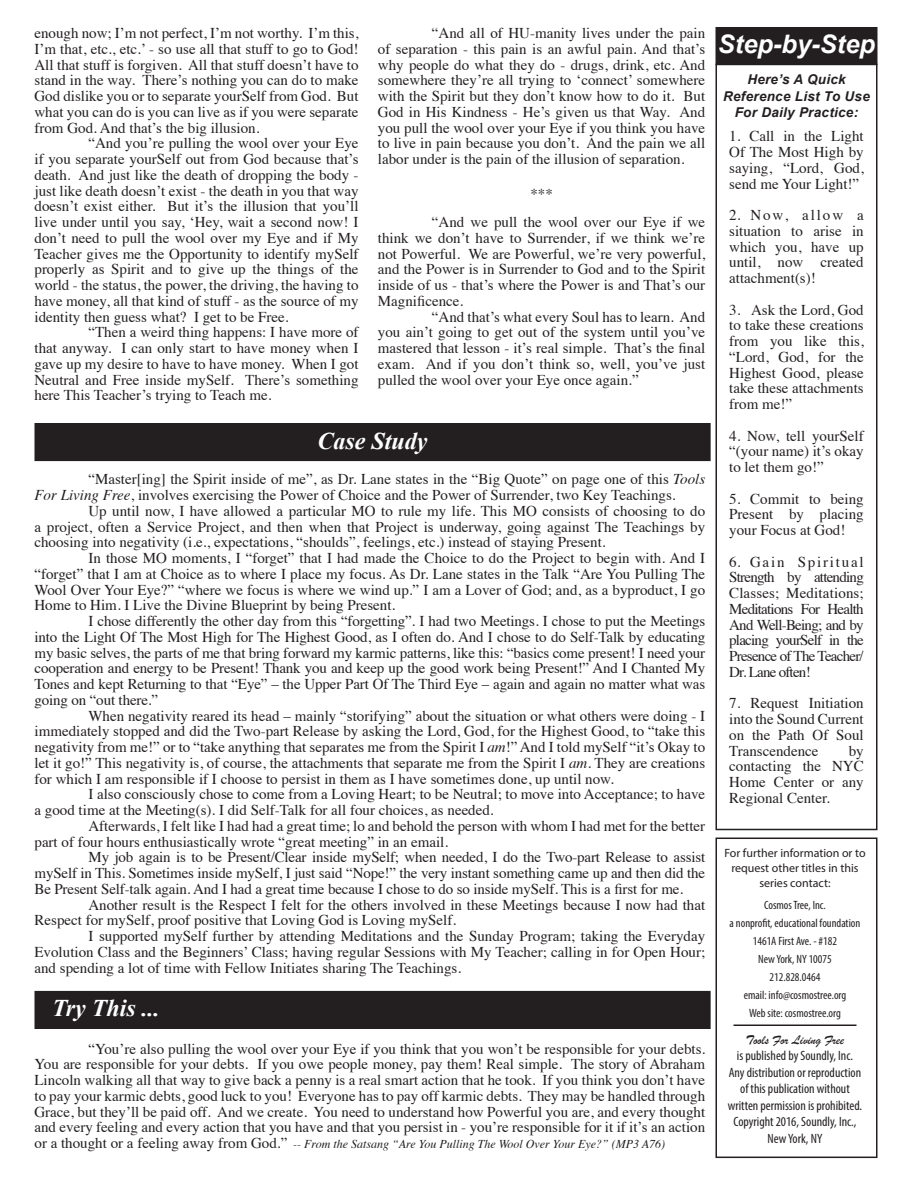
<style>
.page{position:relative;width:918px;height:1188px;background:#fff}
.page>*{position:absolute;margin:0;border:0;box-sizing:border-box;transform-origin:0 0}
.t1{font:italic 700 25.5px "Arial";color:#fff}
.t2{font:italic 700 24px "Times New Roman";color:#fff}
.t3{font:15px/15.8px "Times";color:#231f20;text-align:justify}
.t4{font:condensed 13.5px/16.5px "Myriad Pro";color:#231f20;text-align:center}
.t5{font:italic 700 13.5px/16.5px "Arial";letter-spacing:.02em;color:#231f20;text-align:center}
.t6{font:13.5px "Brush Script";color:#231f20}
.t7{font:condensed 12px/18px "Myriad Pro";color:#231f20;text-align:center}
.t8{font:italic 12px "Times";color:#231f20}
.t9{font:12px/15px "Myriad Pro";color:#231f20;text-align:center}
.s1{font-style:italic}
.s2{font-style:normal;font-size:15px}
</style>
<div class="page">
<div style="left:35px;top:992px;width:675px;height:36px;background:#231f20"></div>
<div style="left:34px;top:991px;width:677px;height:38px;border:2px solid #231f20"></div>
<div style="left:716px;top:28px;width:161px;height:36px;background:#231f20"></div>
<div style="left:716px;top:27px;width:162px;height:38px;border:2px solid #231f20"></div>
<div style="left:35px;top:424px;width:675px;height:36px;background:#231f20"></div>
<div style="left:34px;top:423px;width:677px;height:38px;border:2px solid #231f20"></div>
<div style="left:716px;top:64px;width:162px;height:766px;border:2px solid #231f20"></div>
<div style="left:716px;top:838px;width:162px;height:320px;border:2px solid #231f20"></div>
<hr style="left:734px;top:1024px;width:122px;height:2px;background:#231f20">
<p class="t3" style="left:35px;top:24px;width:326px">enough now; I’m not perfect, I’m not worthy. I’m this, I’m that, etc., etc.’ - so use all that stuff to go to God!<br>All that stuff is forgiven. All that stuff doesn’t have to stand in the way. There’s nothing you can do to make God dislike you or to separate yourSelf from God. But what you can do is you can live as if you were separate from God. And that’s the big illusion.</p>
<p class="t3" style="left:35px;top:134px;width:326px;text-indent:54px">“And you’re pulling the wool over your Eye if you separate yourSelf out from God because that’s death. And just like the death of dropping the body - just like death doesn’t exist - the death in you that way doesn’t exist either. But it’s the illusion that you’ll live under until you say, ‘Hey, wait a second now! I don’t need to pull the wool over my Eye and if My Teacher gives me the Opportunity to identify mySelf properly as Spirit and to give up the things of the world - the status, the power, the driving, the having to have money, all that kind of stuff - as the source of my identity then guess what? I get to be Free.</p>
<p class="t3" style="left:35px;top:323px;width:326px;text-indent:54px">“Then a weird thing happens: I have more of that anyway. I can only start to have money when I gave up my desire to have to have money. When I got Neutral and Free inside mySelf. There’s something here This Teacher’s trying to Teach me.</p>
<p class="t3" style="left:378px;top:24px;width:329px;text-indent:54px">“And all of HU-manity lives under the pain of separation - this pain is an awful pain. And that’s why people do what they do - drugs, drink, etc. And somewhere they’re all trying to ‘connect’ somewhere with the Spirit but they don’t know how to do it. But God in His Kindness - He’s given us that Way. And you pull the wool over your Eye if you think you have to live in pain because you don’t. And the pain we all labor under is the pain of the illusion of separation.</p>
<p class="t3" style="left:432px;top:178px;width:275px;line-height:28.5px;text-indent:98px">***<br>“And we pull the wool over our Eye if we</p>
<p class="t3" style="left:378px;top:229px;width:329px">think we don’t have to Surrender, if we think we’re not Powerful. We are Powerful, we’re very powerful, and the Power is in Surrender to God and to the Spirit inside of us - that’s where the Power is and That’s our Magnificence.</p>
<p class="t3" style="left:378px;top:308px;width:329px;text-indent:54px">“And that’s what every Soul has to learn. And you ain’t going to get out of the system until you’ve mastered that lesson - it’s real simple. That’s the final exam. And if you don’t think so, well, you’ve just pulled the wool over your Eye once again.”</p>
<h2 class="t2" style="left:318px;top:425px;width:112px">Case Study</h2>
<p class="t3" style="left:34px;top:470px;width:672px;text-indent:54px">“Master[ing] the Spirit inside of me”, as Dr. Lane states in the “Big Quote” on page one of this <span class="s1">Tools<br>For Living Free</span>, involves exercising the Power of Choice and the Power of Surrender, two Key Teachings.</p>
<p class="t3" style="left:34px;top:502px;width:672px;text-indent:54px">Up until now, I have allowed a particular MO to rule my life. This MO consists of choosing to do a project, often a Service Project, and then when that Project is underway, going against The Teachings by choosing into negativity (i.e., expectations, “shoulds”, feelings, etc.) instead of staying Present.</p>
<p class="t3" style="left:34px;top:549px;width:672px;text-indent:54px">In those MO moments, I “forget” that I had made the Choice to do the Project to begin with. And I “forget” that I am at Choice as to where I place my focus. As Dr. Lane states in the Talk “Are You Pulling The Wool Over Your Eye?” “where we focus is where we wind up.” I am a Lover of God; and, as a byproduct, I go Home to Him. I Live the Divine Blueprint by being Present.</p>
<p class="t3" style="left:34px;top:612px;width:672px;text-indent:54px">I chose differently the other day from this “forgetting”. I had two Meetings. I chose to put the Meetings into the Light Of The Most High for The Highest Good, as I often do. And I chose to do Self-Talk by educating my basic selves, the parts of me that bring forward my karmic patterns, like this: “basics come present! I need your cooperation and energy to be Present! Thank you and keep up the good work being Present!” And I Chanted My Tones and kept Returning to that “Eye” – the Upper Part Of The Third Eye – again and again no matter what was going on “out there.”</p>
<p class="t3" style="left:34px;top:707px;width:672px;text-indent:54px">When negativity reared its head – mainly “storifying” about the situation or what others were doing - I immediately stopped and did the Two-part Release by asking the Lord, God, for the Highest Good, to “take this negativity from me!” or to “take anything that separates me from the Spirit I <span class="s1">am</span>!” And I told mySelf “it’s Okay to let it go!” This negativity is, of course, the attachments that separate me from the Spirit I <span class="s1">am</span>. They are creations for which I am responsible if I choose to persist in them as I have sometimes done, up until now.</p>
<p class="t3" style="left:34px;top:785px;width:672px;text-indent:54px">I also consciously chose to come from a Loving Heart; to be Neutral; to move into Acceptance; to have a good time at the Meeting(s). I did Self-Talk for all four choices, as needed.</p>
<p class="t3" style="left:34px;top:817px;width:672px;text-indent:54px">Afterwards, I felt like I had had a great time; lo and behold the person with whom I had met for the better part of four hours enthusiastically wrote “great meeting” in an email.</p>
<p class="t3" style="left:34px;top:848px;width:672px;text-indent:54px">My job again is to be Present/Clear inside mySelf; when needed, I do the Two-part Release to assist mySelf in This. Sometimes inside mySelf, I just said “Nope!” the very instant something came up and then did the Be Present Self-talk again. And I had a great time because I chose to do so inside mySelf. This is a first for me.</p>
<p class="t3" style="left:35px;top:896px;width:672px;text-indent:54px">Another result is the Respect I felt for the others involved in these Meetings because I now had that<br>Respect for mySelf, proof positive that Loving God is Loving mySelf.</p>
<p class="t3" style="left:35px;top:927px;width:672px;text-indent:54px">I supported mySelf further by attending Meditations and the Sunday Program; taking the Everyday Evolution Class and the Beginners’ Class; having regular Sessions with My Teacher; calling in for Open Hour; and spending a lot of time with Fellow Initiates sharing The Teachings.</p>
<h2 class="t2" style="left:52px;top:991px;width:109px">Try This ...</h2>
<p class="t3" style="left:34px;top:1039px;width:672px;text-indent:54px">“You’re also pulling the wool over your Eye if you think that you won’t be responsible for your debts.<br>You are responsible for your debts. If you owe people money, pay them! Real simple. The story of Abraham Lincoln walking all that way to give back a penny is a real smart action that he took. If you think you don’t have to pay your karmic debts, good luck to you! Everyone has to pay off karmic debts. They may be handled through Grace, but they’ll be paid off. And we create. You need to understand how Powerful you are, and every thought and every feeling and every action that you have and that you persist in - you’re responsible for it if it’s an action</p>
<p class="t8" style="left:34px;top:1134px;width:632px"><span class="s2">or a thought or a feeling away from God.”</span> -- From the Satsang “Are You Pulling The Wool Over Your Eye?” (MP3 A76)</p>
<h1 class="t1" style="left:718px;top:27px;width:159px">Step-by-Step</h1>
<p class="t5" style="left:723px;top:71px;width:148px">Here’s A Quick<br>Reference List To Use<br>For Daily Practice:</p>
<p class="t3" style="left:729px;top:127px;width:136px">1. Call in the Light Of The Most High by saying, “Lord, God, send me Your Light!”</p>
<p class="t3" style="left:729px;top:206px;width:136px">2. Now, allow a situation to arise in which you, have up until, now created attachment(s)!</p>
<p class="t3" style="left:729px;top:301px;width:136px">3. Ask the Lord, God to take these creations from you like this, “Lord, God, for the Highest Good, please take these attachments from me!”</p>
<p class="t3" style="left:729px;top:427px;width:136px">4. Now, tell yourSelf “(your name) it’s okay to let them go!”</p>
<p class="t3" style="left:729px;top:490px;width:136px">5. Commit to being Present by placing your Focus at God!</p>
<p class="t3" style="left:729px;top:553px;width:136px">6. Gain Spiritual Strength by attending Classes; Meditations; Meditations For Health And Well-Being; and by placing yourSelf in the Presence of The Teacher/ Dr. Lane often!</p>
<p class="t3" style="left:729px;top:694px;width:136px">7. Request Initiation into the Sound Current on the Path Of Soul Transcendence</p>
<p class="t3" style="left:729px;top:742px;width:136px;text-indent:120px">by contacting the NYC Home Center or any Regional Center.</p>
<p class="t9" style="left:724px;top:846px;width:143px">For further information or to request other titles in this series contact:</p>
<p class="t7" style="left:730px;top:896px;width:132px">Cosmos Tree, Inc.<br>a nonprofit, educational foundation<br>1461A First Ave. - #182<br>New York, NY 10075<br>212.828.0464<br>email: info@cosmostree.org<br>Web site: cosmostree.org</p>
<p class="t6" style="left:746px;top:1031px;width:100px">Tools For Living Free</p>
<p class="t4" style="left:728px;top:1048px;width:136px">is published by Soundly, Inc.<br>Any distribution or reproduction of this publication without written permission is prohibited.<br>Copyright 2016, Soundly, Inc.,<br>New York, NY</p>
</div>
